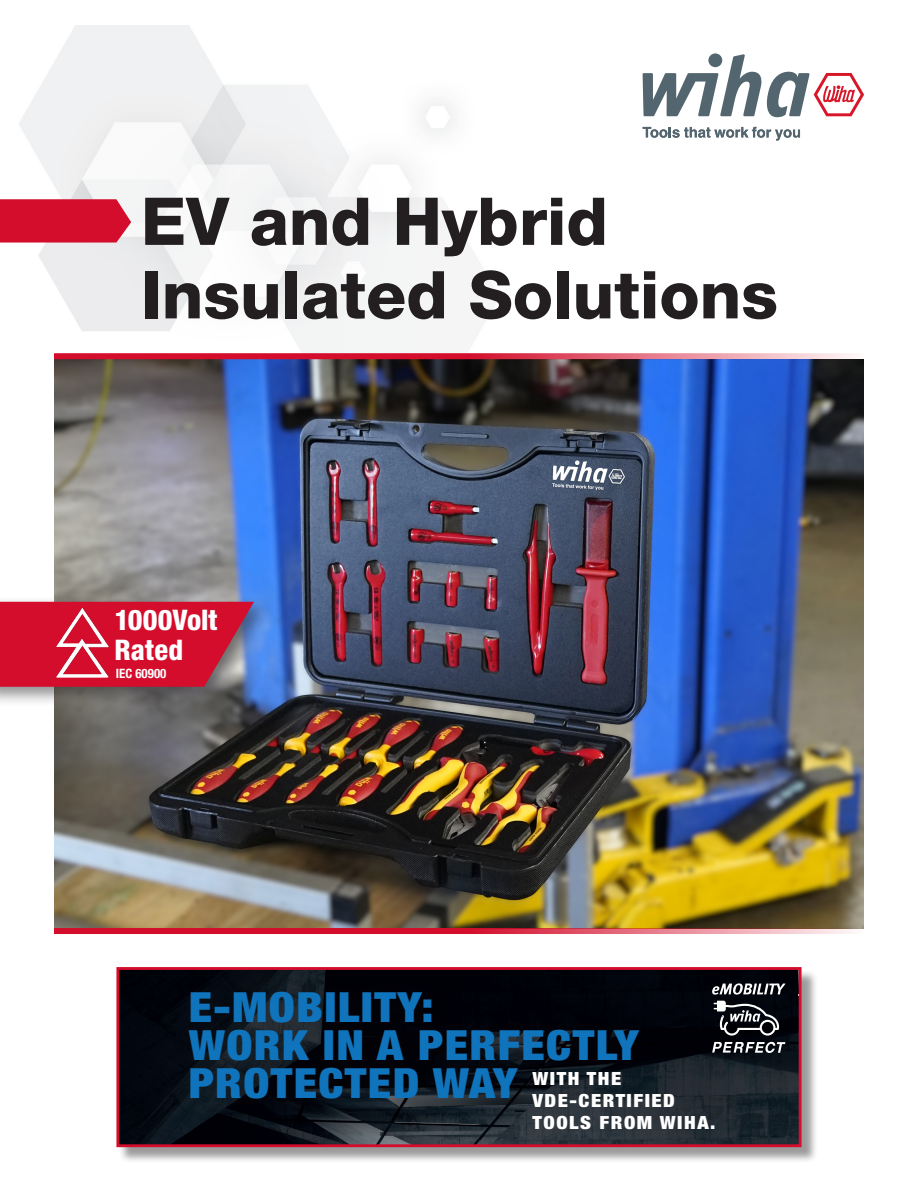
<style>
.page{position:relative;width:918px;height:1188px;background:#fff}
.page>*{position:absolute;margin:0;border:0;box-sizing:border-box;transform-origin:0 0}
.t1{font:800 66px/73.5px "Helvetica Neue LT Std";color:#231f20}
.t2{font:900 condensed 41.7px/37.8px "Helvetica Neue LT Pro";letter-spacing:.03em;color:#1074bc;scale:1.12 1}
.t3{font:800 condensed 28.35px "Helvetica Neue LT Std";color:#fff}
.t4{font:900 condensed 18.15px/21.8px "Helvetica Neue LT Pro";letter-spacing:.075em;color:#fff;scale:1.12 1}
.t5{font:700 condensed 12.9px "Helvetica Neue LT Std";color:#fff}
</style>
<div class="page">
<svg style="left:643px;top:127px;width:157px;height:14px"></svg>
<svg style="left:643px;top:54px;width:221px;height:63px"></svg>
<img style="left:54px;top:359px;width:810px;height:569px">
<svg style="left:0;top:199px;width:131px;height:44px;background:#d51d39"></svg>
<div style="left:119px;top:969px;width:699px;height:194px;background:#231f20;opacity:.45"></div>
<img style="left:120px;top:971px;width:678px;height:172px">
<div style="left:168px;top:972px;width:491px;height:145px;background:#231f20;opacity:.2"></div>
<div style="left:116px;top:967px;width:686px;height:180px;border:3px solid #d30d2b"></div>
<svg style="left:712px;top:1042px;width:73px;height:11px"></svg>
<svg style="left:712px;top:983px;width:73px;height:12px"></svg>
<svg style="left:714px;top:1001px;width:65px;height:35px"></svg>
<svg style="left:54px;top:353px;width:798px;height:6px;background:#de4b61"></svg>
<svg style="left:54px;top:928px;width:810px;height:6px;background:#d74055"></svg>
<div style="left:0;top:596px;width:273px;height:111px;background:#231f20;opacity:.5"></div>
<svg style="left:0;top:602px;width:254px;height:85px;background:#c71c3a"></svg>
<img style="left:50px;top:606px;width:60px;height:85px">
<p class="t1" style="left:141px;top:184px;width:638px">EV and Hybrid<br>Insulated Solutions</p>
<p class="t3" style="left:115px;top:602px;width:104px">1000Volt</p>
<p class="t3" style="left:115px;top:632px;width:70px">Rated</p>
<p class="t5" style="left:116px;top:665px;width:52px">IEC 60900</p>
<p class="t2" style="left:189px;top:988px;width:403px">E-MOBILITY:<br>WORK IN A PERFECTLY<br>PROTECTED WAY</p>
<p class="t4" style="left:533px;top:1068px;width:165px">WITH THE<br>VDE-CERTIFIED<br>TOOLS FROM WIHA.</p>
</div>
